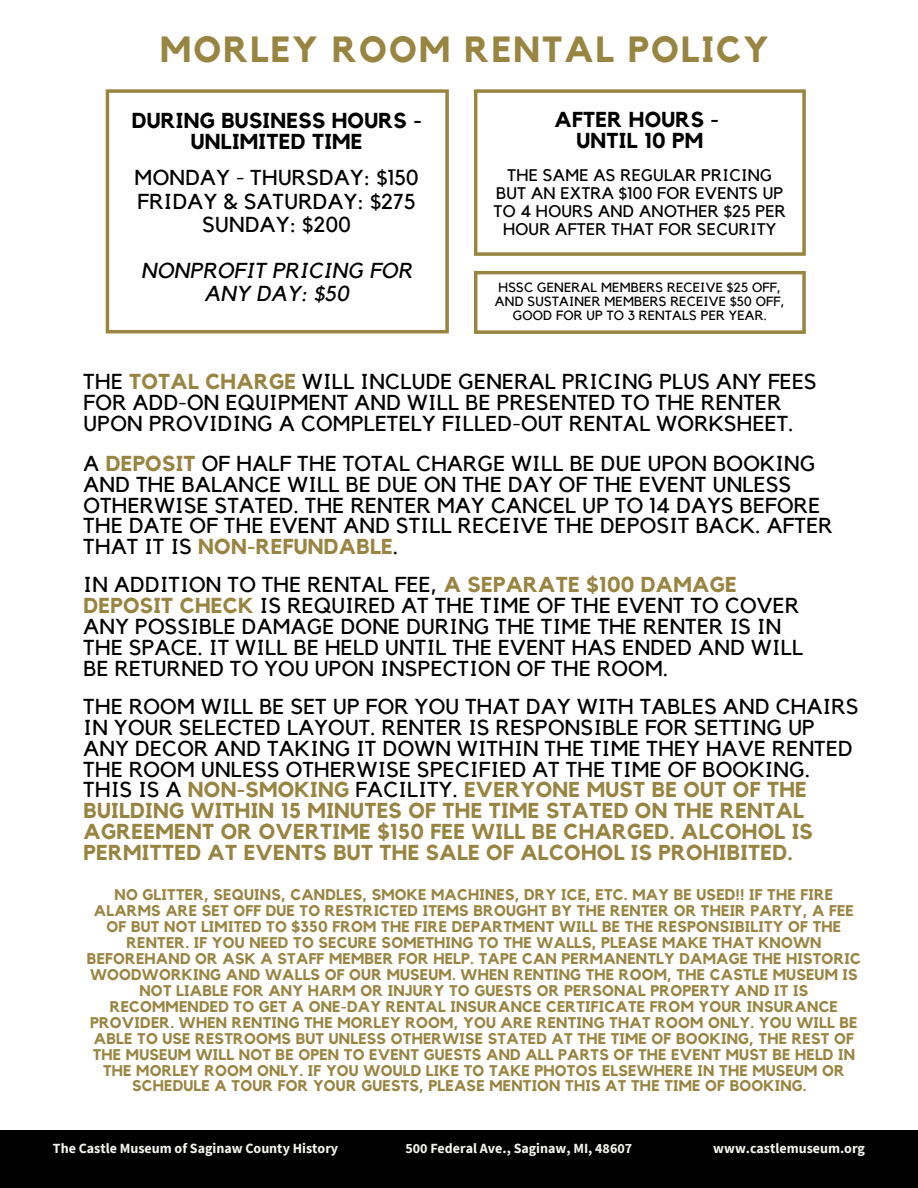
<style>
.page{position:relative;width:918px;height:1188px;background:#fff}
.page>*{position:absolute;margin:0;border:0;box-sizing:border-box;transform-origin:0 0}
.t1{font:700 36.3px "Kollektif";letter-spacing:.06em;color:#998542}
.t2{font:21.6px/21px "Kollektif";letter-spacing:.015em;color:#000}
.t3{font:700 21.6px/21px "Kollektif";letter-spacing:.015em;color:#000;text-align:center}
.t4{font:italic 21.6px/23px "Kollektif";letter-spacing:.015em;color:#000;text-align:center}
.t5{font:16.8px/17.9px "Kollektif";letter-spacing:.015em;color:#000;text-align:center}
.t6{font:700 15.45px/15.9px "Kollektif";letter-spacing:.015em;color:#998542;text-align:center}
.t7{font:700 13.95px "Source Sans Pro";color:#f4f5ef}
.t8{font:13.35px/14.2px "Kollektif";letter-spacing:.015em;color:#000;text-align:center}
.s1{font-weight:700;color:#998542}
</style>
<div class="page">
<svg style="left:106px;top:89px;width:343px;height:244px"></svg>
<svg style="left:474px;top:89px;width:332px;height:167px"></svg>
<svg style="left:474px;top:271px;width:332px;height:63px"></svg>
<div style="left:0;top:1130px;width:918px;height:58px;background:#000"></div>
<p class="t1" style="left:160px;top:32px;width:610px">MORLEY ROOM RENTAL POLICY</p>
<p class="t3" style="left:132px;top:111px;width:292px">DURING BUSINESS HOURS -<br>UNLIMITED TIME</p>
<p class="t3" style="left:555px;top:110px;width:166px">AFTER HOURS -</p>
<p class="t3" style="left:576px;top:131px;width:128px">UNTIL 10 PM</p>
<p class="t5" style="left:494px;top:167px;width:294px">THE SAME AS REGULAR PRICING<br>BUT AN EXTRA $100 FOR EVENTS UP<br>TO 4 HOURS AND ANOTHER $25 PER<br>HOUR AFTER THAT FOR SECURITY</p>
<p class="t2" style="left:135px;top:168px;width:286px">MONDAY - THURSDAY: $150</p>
<p class="t2" style="left:138px;top:191px;width:280px">FRIDAY &amp; SATURDAY: $275</p>
<p class="t2" style="left:202px;top:214px;width:150px">SUNDAY: $200</p>
<p class="t4" style="left:141px;top:259px;width:273px">NONPROFIT PRICING FOR<br>ANY DAY: $50</p>
<p class="t8" style="left:495px;top:281px;width:291px">HSSC GENERAL MEMBERS RECEIVE $25 OFF,<br>AND SUSTAINER MEMBERS RECEIVE $50 OFF,<br>GOOD FOR UP TO 3 RENTALS PER YEAR.</p>
<p class="t2" style="left:84px;top:372px;width:735px">THE <span class="s1">TOTAL CHARGE</span> WILL INCLUDE GENERAL PRICING PLUS ANY FEES<br>FOR ADD-ON EQUIPMENT AND WILL BE PRESENTED TO THE RENTER<br>UPON PROVIDING A COMPLETELY FILLED-OUT RENTAL WORKSHEET.</p>
<p class="t2" style="left:84px;top:453px;width:751px">A <span class="s1">DEPOSIT</span> OF HALF THE TOTAL CHARGE WILL BE DUE UPON BOOKING AND THE BALANCE WILL BE DUE ON THE DAY OF THE EVENT UNLESS OTHERWISE STATED. THE RENTER MAY CANCEL UP TO 14 DAYS BEFORE THE DATE OF THE EVENT AND STILL RECEIVE THE DEPOSIT BACK. AFTER THAT IT IS <span class="s1">NON-REFUNDABLE</span>.</p>
<p class="t2" style="left:84px;top:575px;width:721px">IN ADDITION TO THE RENTAL FEE, <span class="s1">A SEPARATE $100 DAMAGE DEPOSIT CHECK</span> IS REQUIRED AT THE TIME OF THE EVENT TO COVER ANY POSSIBLE DAMAGE DONE DURING THE TIME THE RENTER IS IN THE SPACE. IT WILL BE HELD UNTIL THE EVENT HAS ENDED AND WILL BE RETURNED TO YOU UPON INSPECTION OF THE ROOM.</p>
<p class="t2" style="left:84px;top:697px;width:776px">THE ROOM WILL BE SET UP FOR YOU THAT DAY WITH TABLES AND CHAIRS IN YOUR SELECTED LAYOUT. RENTER IS RESPONSIBLE FOR SETTING UP ANY DECOR AND TAKING IT DOWN WITHIN THE TIME THEY HAVE RENTED THE ROOM UNLESS OTHERWISE SPECIFIED AT THE TIME OF BOOKING.<br>THIS IS A <span class="s1">NON-SMOKING</span> FACILITY. <span class="s1">EVERYONE MUST BE OUT OF THE BUILDING WITHIN 15 MINUTES OF THE TIME STATED ON THE RENTAL AGREEMENT OR OVERTIME $150 FEE WILL BE CHARGED. ALCOHOL IS PERMITTED AT EVENTS BUT THE SALE OF ALCOHOL IS PROHIBITED.</span></p>
<p class="t6" style="left:87px;top:888px;width:775px">NO GLITTER, SEQUINS, CANDLES, SMOKE MACHINES, DRY ICE, ETC. MAY BE USED!! IF THE FIRE ALARMS ARE SET OFF DUE TO RESTRICTED ITEMS BROUGHT BY THE RENTER OR THEIR PARTY, A FEE OF BUT NOT LIMITED TO $350 FROM THE FIRE DEPARTMENT WILL BE THE RESPONSIBILITY OF THE RENTER. IF YOU NEED TO SECURE SOMETHING TO THE WALLS, PLEASE MAKE THAT KNOWN BEFOREHAND OR ASK A STAFF MEMBER FOR HELP. TAPE CAN PERMANENTLY DAMAGE THE HISTORIC WOODWORKING AND WALLS OF OUR MUSEUM. WHEN RENTING THE ROOM, THE CASTLE MUSEUM IS NOT LIABLE FOR ANY HARM OR INJURY TO GUESTS OR PERSONAL PROPERTY AND IT IS RECOMMENDED TO GET A ONE-DAY RENTAL INSURANCE CERTIFICATE FROM YOUR INSURANCE PROVIDER. WHEN RENTING THE MORLEY ROOM, YOU ARE RENTING THAT ROOM ONLY. YOU WILL BE ABLE TO USE RESTROOMS BUT UNLESS OTHERWISE STATED AT THE TIME OF BOOKING, THE REST OF THE MUSEUM WILL NOT BE OPEN TO EVENT GUESTS AND ALL PARTS OF THE EVENT MUST BE HELD IN THE MORLEY ROOM ONLY. IF YOU WOULD LIKE TO TAKE PHOTOS ELSEWHERE IN THE MUSEUM OR SCHEDULE A TOUR FOR YOUR GUESTS, PLEASE MENTION THIS AT THE TIME OF BOOKING.</p>
<p class="t7" style="left:53px;top:1140px;width:287px">The Castle Museum of Saginaw County History</p>
<p class="t7" style="left:405px;top:1140px;width:228px">500 Federal Ave., Saginaw, MI, 48607</p>
<p class="t7" style="left:713px;top:1140px;width:153px">www.castlemuseum.org</p>
</div>
